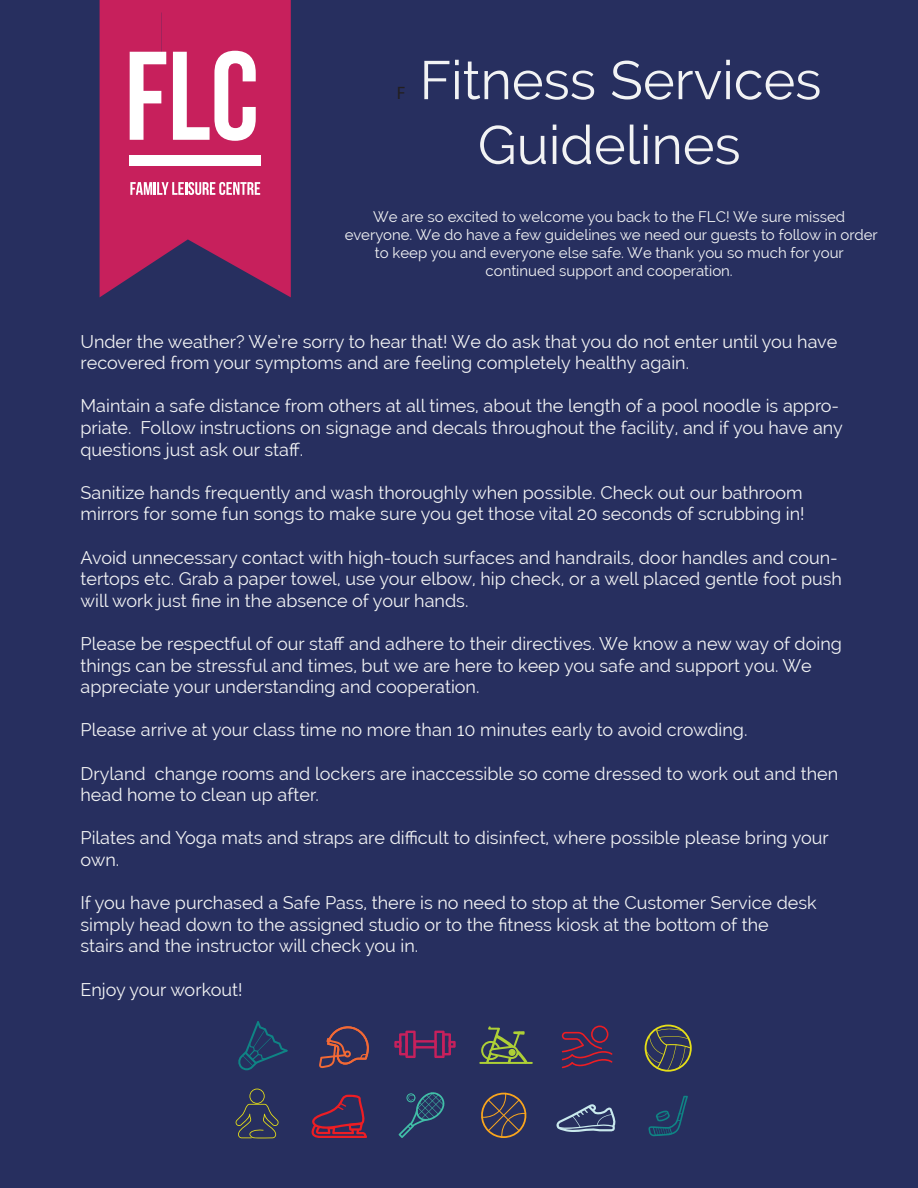
<style>
.page{position:relative;width:918px;height:1188px;background:#272f5f}
.page>*{position:absolute;margin:0;border:0;box-sizing:border-box;transform-origin:0 0}
.t1{font:54px/64.8px "Raleway";color:#f2f3f4;text-align:center}
.t2{font:18px/21.6px "Raleway";color:#f2f3f4}
.t3{font:18px "Myriad Pro";color:#231f20}
.t4{font:15px/18px "Raleway";color:#f2f3f4;text-align:center}
</style>
<div class="page">
<svg style="left:100px;top:0;width:191px;height:297px;background:#b2225d"></svg>
<svg style="left:130px;top:52px;width:36px;height:88px;background:#e496b2"></svg>
<svg style="left:173px;top:51px;width:83px;height:90px;background:#e28dac"></svg>
<div style="left:130px;top:156px;width:131px;height:10px;background:#fff"></div>
<svg style="left:130px;top:182px;width:130px;height:13px;background:#e392af"></svg>
<svg style="left:238px;top:1021px;width:50px;height:49px"></svg>
<hr style="left:479px;top:1062px;width:54px;height:2px;background:#aed036">
<svg style="left:481px;top:1026px;width:46px;height:38px"></svg>
<div style="left:509px;top:1049px;width:7px;height:7px;background:#aed036;border-radius:50%"></div>
<svg style="left:319px;top:1026px;width:50px;height:42px"></svg>
<svg style="left:645px;top:1025px;width:47px;height:47px"></svg>
<svg style="left:394px;top:1031px;width:62px;height:27px"></svg>
<svg style="left:556px;top:1104px;width:60px;height:28px"></svg>
<svg style="left:648px;top:1096px;width:40px;height:40px"></svg>
<svg style="left:311px;top:1095px;width:56px;height:43px"></svg>
<svg style="left:399px;top:1092px;width:46px;height:46px"></svg>
<svg style="left:481px;top:1093px;width:46px;height:45px"></svg>
<svg style="left:236px;top:1089px;width:43px;height:49px"></svg>
<svg style="left:562px;top:1026px;width:50px;height:43px"></svg>
<p class="t3" style="left:397px;top:82px;width:10px">F</p>
<h1 class="t1" style="left:419px;top:48px;width:404px">Fitness Services<br>Guidelines</h1>
<p class="t4" style="left:345px;top:207px;width:535px">We are so excited to welcome you back to the FLC! We sure missed everyone. We do have a few guidelines we need our guests to follow in order to keep you and everyone else safe. We thank you so much for your continued support and cooperation.</p>
<p class="t2" style="left:81px;top:330px;width:758px">Under the weather? We’re sorry to hear that! We do ask that you do not enter until you have recovered from your symptoms and are feeling completely healthy again.</p>
<p class="t2" style="left:81px;top:395px;width:764px">Maintain a safe distance from others at all times, about the length of a pool noodle is appro&shy;priate. Follow instructions on signage and decals throughout the facility, and if you have any questions just ask our staff.</p>
<p class="t2" style="left:81px;top:482px;width:726px">Sanitize hands frequently and wash thoroughly when possible. Check out our bathroom mirrors for some fun songs to make sure you get those vital 20 seconds of scrubbing in!</p>
<p class="t2" style="left:81px;top:546px;width:763px">Avoid unnecessary contact with high-touch surfaces and handrails, door handles and coun&shy;tertops etc. Grab a paper towel, use your elbow, hip check, or a well placed gentle foot push will work just fine in the absence of your hands.</p>
<p class="t2" style="left:81px;top:633px;width:763px">Please be respectful of our staff and adhere to their directives. We know a new way of doing things can be stressful and times, but we are here to keep you safe and support you. We appreciate your understanding and cooperation.</p>
<p class="t2" style="left:81px;top:719px;width:668px">Please arrive at your class time no more than 10 minutes early to avoid crowding.</p>
<p class="t2" style="left:81px;top:762px;width:759px">Dryland change rooms and lockers are inaccessible so come dressed to work out and then head home to clean up after.</p>
<p class="t2" style="left:81px;top:827px;width:750px">Pilates and Yoga mats and straps are difficult to disinfect, where possible please bring your own.</p>
<p class="t2" style="left:81px;top:892px;width:738px">If you have purchased a Safe Pass, there is no need to stop at the Customer Service desk simply head down to the assigned studio or to the fitness kiosk at the bottom of the<br>stairs and the instructor will check you in.</p>
<p class="t2" style="left:81px;top:978px;width:163px">Enjoy your workout!</p>
</div>
